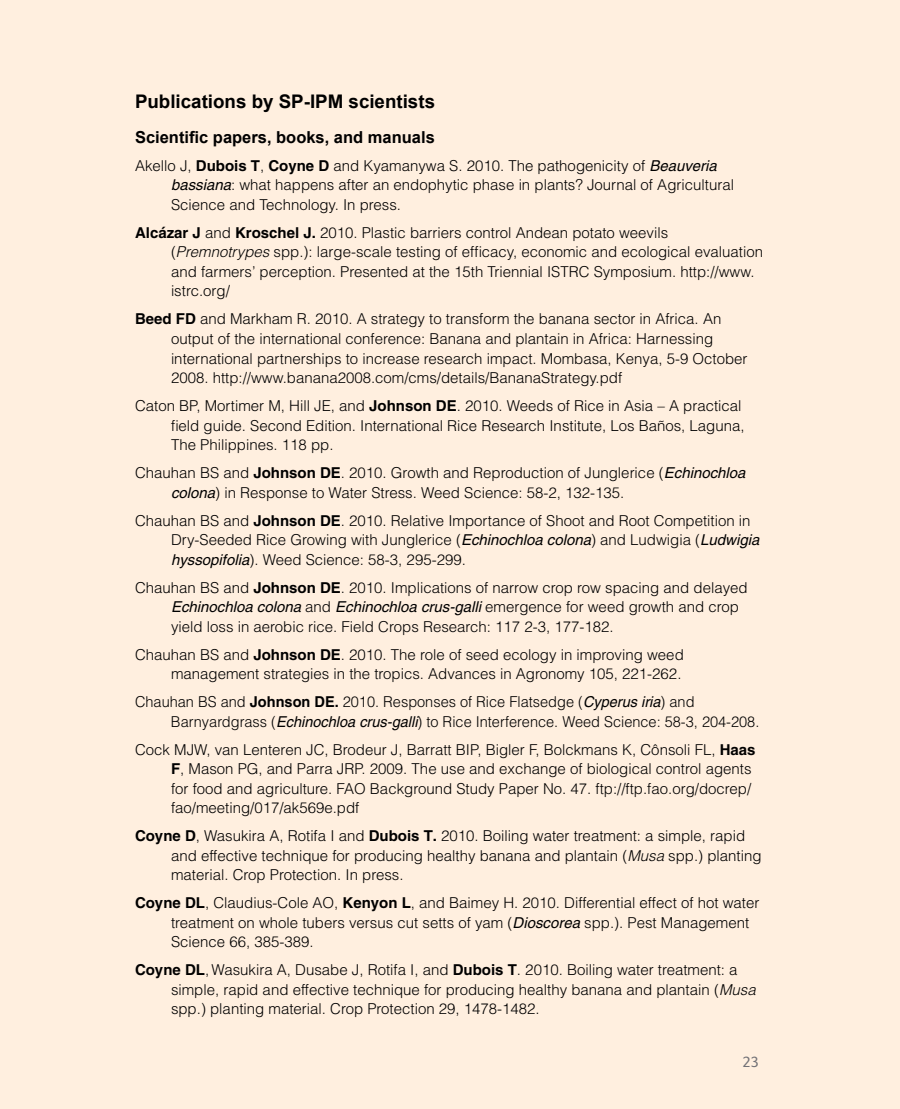
<style>
.page{position:relative;width:900px;height:1109px;background:#fff}
.page>*{position:absolute;margin:0;border:0;box-sizing:border-box;transform-origin:0 0}
.t1{font:700 18.75px "Arial";color:#000}
.t2{font:700 16.5px "Arial";color:#000}
.t3{font:300 15px/19.5px "Helvetica";color:#000}
.t4{font:300 15px "Delta";color:#727176}
.s1{font-weight:700}
.s2{font-weight:400;font-style:italic}
.s3{font-style:italic}
</style>
<div class="page">
<div style="left:0;top:0;width:900px;height:1108px;background:#ffefdf"></div>
<p class="t1" style="left:135px;top:89px;width:302px">Publications by SP-IPM scientists</p>
<p class="t2" style="left:135px;top:126px;width:301px">Scientific papers, books, and manuals</p>
<p class="t3" style="left:171px;top:156px;width:565px;text-indent:-36px">Akello J, <span class="s1">Dubois T</span>, <span class="s1">Coyne D</span> and Kyamanywa S. 2010. The pathogenicity of <span class="s2">Beauveria bassiana</span>: what happens after an endophytic phase in plants? Journal of Agricultural<br>Science and Technology. In press.</p>
<p class="t3" style="left:171px;top:223px;width:594px;text-indent:-36px"><span class="s1">Alcázar J</span> and <span class="s1">Kroschel J.</span> 2010. Plastic barriers control Andean potato weevils (<span class="s3">Premnotrypes</span> spp.): large-scale testing of efficacy, economic and ecological evaluation and farmers’ perception. Presented at the 15th Triennial ISTRC Symposium. http://www. istrc.org/</p>
<p class="t3" style="left:171px;top:309px;width:578px;text-indent:-36px"><span class="s1">Beed FD</span> and Markham R. 2010. A strategy to transform the banana sector in Africa. An output of the international conference: Banana and plantain in Africa: Harnessing international partnerships to increase research impact. Mombasa, Kenya, 5-9 October 2008. http://www.banana2008.com/cms/details/BananaStrategy.pdf</p>
<p class="t3" style="left:171px;top:396px;width:575px;text-indent:-36px">Caton BP, Mortimer M, Hill JE, and <span class="s1">Johnson DE</span>. 2010. Weeds of Rice in Asia – A practical field guide. Second Edition. International Rice Research Institute, Los Baños, Laguna,<br>The Philippines. 118 pp.</p>
<p class="t3" style="left:171px;top:463px;width:576px;text-indent:-36px">Chauhan BS and <span class="s1">Johnson DE</span>. 2010. Growth and Reproduction of Junglerice (<span class="s2">Echinochloa colona</span>) in Response to Water Stress. Weed Science: 58-2, 132-135.</p>
<p class="t3" style="left:171px;top:510px;width:590px;text-indent:-36px">Chauhan BS and <span class="s1">Johnson DE</span>. 2010. Relative Importance of Shoot and Root Competition in<br>Dry-Seeded Rice Growing with Junglerice (<span class="s2">Echinochloa colona</span>) and Ludwigia (<span class="s2">Ludwigia hyssopifolia</span>). Weed Science: 58-3, 295-299.</p>
<p class="t3" style="left:171px;top:577px;width:578px;text-indent:-36px">Chauhan BS and <span class="s1">Johnson DE</span>. 2010. Implications of narrow crop row spacing and delayed<br><span class="s2">Echinochloa colona</span> and <span class="s2">Echinochloa crus-galli</span> emergence for weed growth and crop yield loss in aerobic rice. Field Crops Research: 117 2-3, 177-182.</p>
<p class="t3" style="left:135px;top:644px;width:550px;text-align:right">Chauhan BS and <span class="s1">Johnson DE</span>. 2010. The role of seed ecology in improving weed management strategies in the tropics. Advances in Agronomy 105, 221-262.</p>
<p class="t3" style="left:171px;top:692px;width:590px;text-indent:-36px">Chauhan BS and <span class="s1">Johnson DE.</span> 2010. Responses of Rice Flatsedge (<span class="s2">Cyperus iria</span>) and<br>Barnyardgrass (<span class="s2">Echinochloa crus-galli</span>) to Rice Interference. Weed Science: 58-3, 204-208.</p>
<p class="t3" style="left:171px;top:739px;width:586px;text-indent:-36px">Cock MJW, van Lenteren JC, Brodeur J, Barratt BIP, Bigler F, Bolckmans K, Cônsoli FL, <span class="s1">Haas F</span>, Mason PG, and Parra JRP. 2009. The use and exchange of biological control agents for food and agriculture. FAO Background Study Paper No. 47. ftp://ftp.fao.org/docrep/ fao/meeting/017/ak569e.pdf</p>
<p class="t3" style="left:171px;top:826px;width:592px;text-indent:-36px"><span class="s1">Coyne D</span>, Wasukira A, Rotifa I and <span class="s1">Dubois T.</span> 2010. Boiling water treatment: a simple, rapid and effective technique for producing healthy banana and plantain (<span class="s3">Musa</span> spp.) planting material. Crop Protection. In press.</p>
<p class="t3" style="left:171px;top:893px;width:590px;text-indent:-36px"><span class="s1">Coyne DL</span>, Claudius-Cole AO, <span class="s1">Kenyon L</span>, and Baimey H. 2010. Differential effect of hot water treatment on whole tubers versus cut setts of yam (<span class="s2">Dioscorea</span> spp.). Pest Management<br>Science 66, 385-389.</p>
<p class="t3" style="left:171px;top:960px;width:586px;text-indent:-36px"><span class="s1">Coyne DL</span>, Wasukira A, Dusabe J, Rotifa I, and <span class="s1">Dubois T</span>. 2010. Boiling water treatment: a simple, rapid and effective technique for producing healthy banana and plantain (<span class="s3">Musa </span>spp.) planting material. Crop Protection 29, 1478-1482.</p>
<p class="t4" style="left:742px;top:1053px;width:18px">23</p>
</div>
